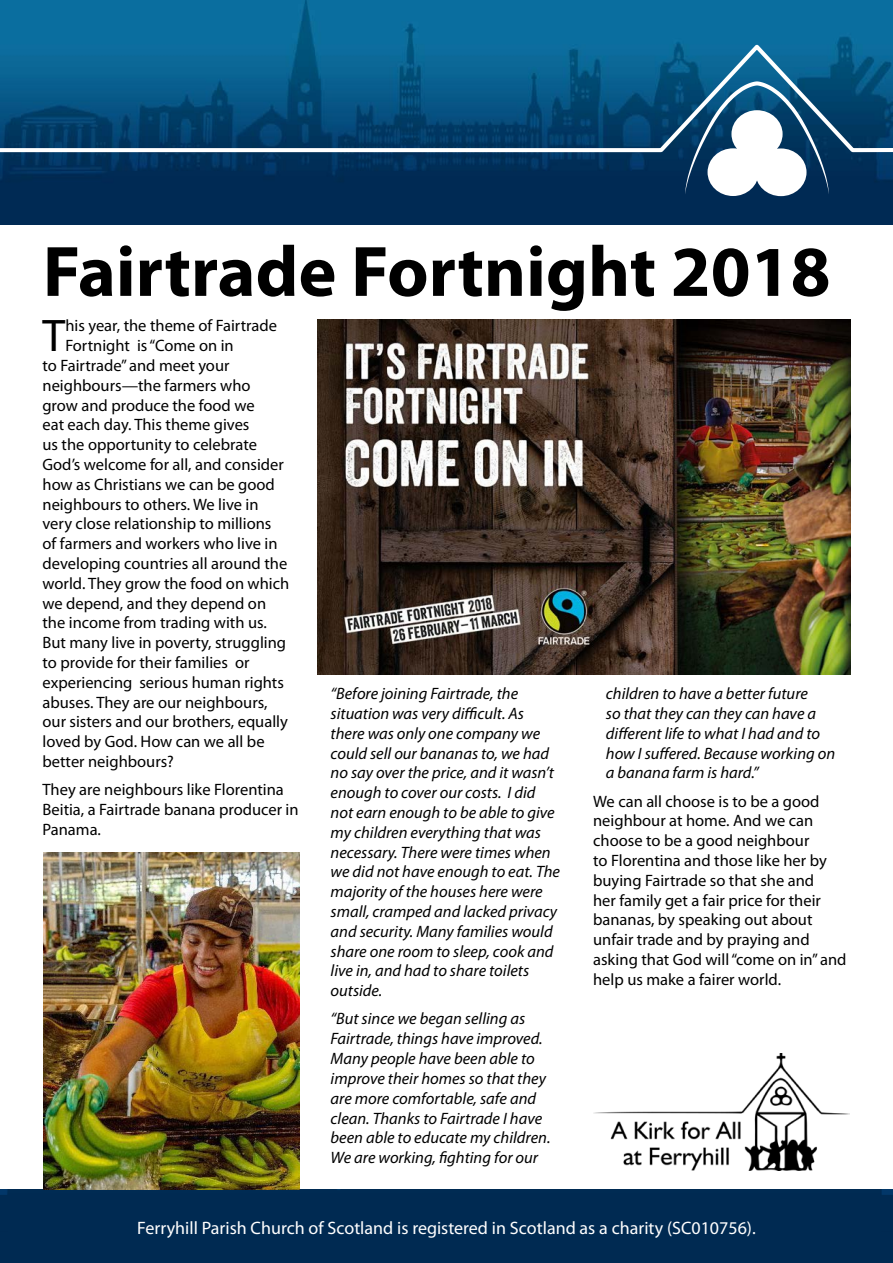
<style>
.page{position:relative;width:893px;height:1263px;background:#fff}
.page>*{position:absolute;margin:0;border:0;box-sizing:border-box;transform-origin:0 0}
.t1{font:700 72px "Myriad Pro";color:#000}
.t2{font:45.9px "Myriad Pro";color:#000}
.t3{font:18px "Myriad Pro";color:#fff}
.t4{font:16.5px/19.8px "Myriad Pro";color:#000}
.t5{font:italic 16.5px/19.8px "Myriad Pro";color:#000}
</style>
<div class="page">
<div style="left:0;top:1189px;width:893px;height:42px;background:#002a52"></div>
<img style="left:593px;top:1053px;width:257px;height:117px">
<img style="left:0;top:0;width:893px;height:225px">
<svg style="left:0;top:45px;width:893px;height:109px;background:#105985"></svg>
<svg style="left:685px;top:81px;width:144px;height:114px;background:#23577c"></svg>
<div style="left:733px;top:112px;width:48px;height:44px;background:#fff;border-radius:50%"></div>
<div style="left:731px;top:110px;width:52px;height:48px;border:3px solid #fff;border-radius:50%"></div>
<div style="left:757px;top:150px;width:48px;height:45px;background:#fff;border-radius:50%"></div>
<div style="left:755px;top:148px;width:51px;height:48px;border:3px solid #fff;border-radius:50%"></div>
<div style="left:709px;top:150px;width:48px;height:44px;background:#fff;border-radius:50%"></div>
<div style="left:707px;top:148px;width:52px;height:48px;border:3px solid #fff;border-radius:50%"></div>
<div style="left:741px;top:138px;width:31px;height:36px;background:#fff;border-radius:50%"></div>
<div style="left:739px;top:137px;width:35px;height:39px;border:3px solid #fff;border-radius:50%"></div>
<div style="left:0;top:1231px;width:893px;height:32px;background:#002a52"></div>
<img style="left:44px;top:853px;width:256px;height:336px">
<img style="left:318px;top:319px;width:532px;height:355px">
<h1 class="t1" style="left:43px;top:225px;width:789px">Fairtrade Fortnight 2018</h1>
<h2 class="t2" style="left:43px;top:307px;width:24px">T</h2>
<p class="t4" style="left:65px;top:316px;width:213px">his year, the theme of Fairtrade</p>
<p class="t4" style="left:65px;top:335px;width:170px">Fortnight is “Come on in</p>
<p class="t4" style="left:43px;top:355px;width:188px">to Fairtrade” and meet your</p>
<p class="t4" style="left:43px;top:375px;width:210px">neighbours—the farmers who</p>
<p class="t4" style="left:43px;top:395px;width:214px">grow and produce the food we</p>
<p class="t4" style="left:43px;top:415px;width:208px">eat each day. This theme gives</p>
<p class="t4" style="left:43px;top:434px;width:216px">us the opportunity to celebrate</p>
<p class="t4" style="left:43px;top:454px;width:243px">God’s welcome for all, and consider</p>
<p class="t4" style="left:43px;top:474px;width:234px">how as Christians we can be good</p>
<p class="t4" style="left:43px;top:494px;width:218px">neighbours to others. We live in</p>
<p class="t4" style="left:43px;top:514px;width:230px">very close relationship to millions</p>
<p class="t4" style="left:43px;top:533px;width:237px">of farmers and workers who live in</p>
<p class="t4" style="left:43px;top:553px;width:246px">developing countries all around the</p>
<p class="t4" style="left:43px;top:573px;width:248px">world. They grow the food on which</p>
<p class="t4" style="left:43px;top:593px;width:225px">we depend, and they depend on</p>
<p class="t4" style="left:43px;top:613px;width:226px">the income from trading with us.</p>
<p class="t4" style="left:43px;top:632px;width:245px">But many live in poverty, struggling</p>
<p class="t4" style="left:43px;top:652px;width:208px">to provide for their families or</p>
<p class="t4" style="left:43px;top:672px;width:243px">experiencing serious human rights</p>
<p class="t4" style="left:43px;top:692px;width:226px">abuses. They are our neighbours,</p>
<p class="t4" style="left:43px;top:712px;width:247px">our sisters and our brothers, equally</p>
<p class="t4" style="left:43px;top:731px;width:224px">loved by God. How can we all be</p>
<p class="t4" style="left:43px;top:751px;width:133px">better neighbours?</p>
<p class="t4" style="left:43px;top:780px;width:258px">They are neighbours like Florentina<br>Beitia, a Fairtrade banana producer in<br>Panama.</p>
<p class="t5" style="left:331px;top:683px;width:231px">“Before joining Fairtrade, the situation was very difficult. As there was only one company we could sell our bananas to, we had no say over the price, and it wasn’t enough to cover our costs. I did not earn enough to be able to give my children everything that was necessary. There were times when we did not have enough to eat. The majority of the houses here were small, cramped and lacked privacy and security. Many families would share one room to sleep, cook and live in, and had to share toilets outside.</p>
<p class="t5" style="left:331px;top:1009px;width:221px">“But since we began selling as<br>Fairtrade, things have improved.<br>Many people have been able to improve their homes so that they are more comfortable, safe and clean. Thanks to Fairtrade I have been able to educate my children.<br>We are working, fighting for our</p>
<p class="t5" style="left:606px;top:683px;width:231px">children to have a better future<br>so that they can they can have a different life to what I had and to how I suffered. Because working on a banana farm is hard.”</p>
<p class="t4" style="left:593px;top:791px;width:255px">We can all choose is to be a good neighbour at home. And we can choose to be a good neighbour<br>to Florentina and those like her by buying Fairtrade so that she and<br>her family get a fair price for their bananas, by speaking out about unfair trade and by praying and asking that God will “come on in” and help us make a fairer world.</p>
<p class="t3" style="left:137px;top:1217px;width:620px">Ferryhill Parish Church of Scotland is registered in Scotland as a charity (SC010756).</p>
</div>
